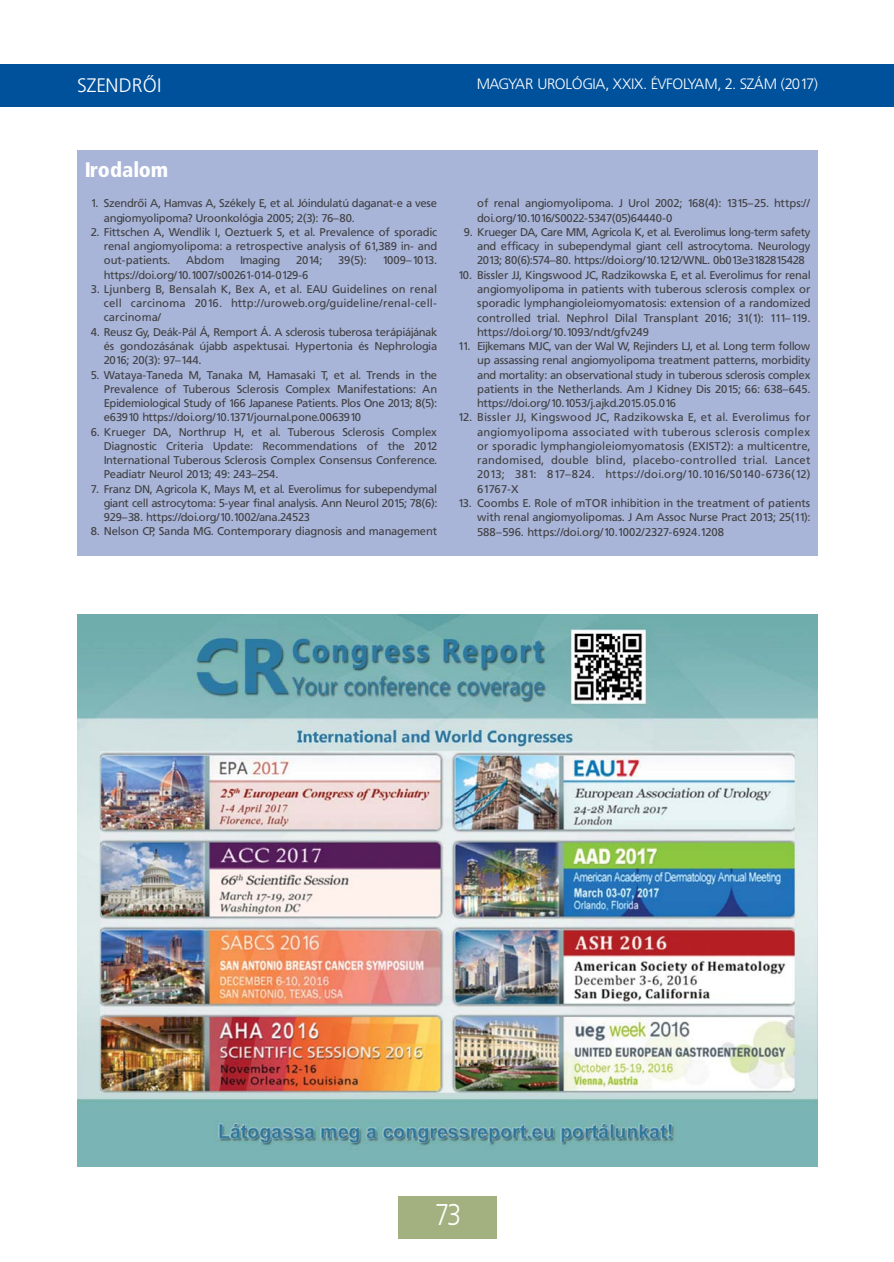
<style>
.page{position:relative;width:894px;height:1262px;background:#fff}
.page>*{position:absolute;margin:0;border:0;box-sizing:border-box;transform-origin:0 0}
.t1{font:30px "Frutiger Lt PFL";color:#fff;scale:.85 1}
.t2{font:21px "Frutiger Blk Cn PFL";letter-spacing:.01em;color:#fff}
.t3{font:19.5px "Frutiger Lt PFL";letter-spacing:.05em;color:#fff}
.t4{font:15px "Frutiger Lt PFL";letter-spacing:.025em;color:#fff}
.t5{font:11.25px/14.2px "Frutiger PFL";letter-spacing:.035em;color:#404041;text-align:justify}
</style>
<div class="page">
<div style="left:0;top:64px;width:893px;height:43px;background:#00519c"></div>
<div style="left:398px;top:1195px;width:98px;height:43px;background:#a2b17f"></div>
<div style="left:77px;top:149px;width:740px;height:406px;background:#a8b4d8"></div>
<img style="left:77px;top:614px;width:740px;height:552px">
<h3 class="t3" style="left:77px;top:77px;width:85px">SZENDRŐI</h3>
<h3 class="t4" style="left:476px;top:78px;width:342px">MAGYAR UROLÓGIA, XXIX. ÉVFOLYAM, 2. SZÁM (2017)</h3>
<h2 class="t2" style="left:85px;top:161px;width:85px">Irodalom</h2>
<p class="t5" style="left:104px;top:197px;width:334px;text-indent:-13px">1. Szendrői A, Hamvas A, Székely E, et al. Jóindulatú daganat-e a vese angiomyolipoma? Uroonkológia 2005; 2(3): 76–80.</p>
<p class="t5" style="left:104px;top:226px;width:334px;text-indent:-13px">2. Fittschen A, Wendlik I, Oeztuerk S, et al. Prevalence of sporadic renal angiomyolipoma: a retrospective analysis of 61,389 in- and out-patients.</p>
<p class="t5" style="left:186px;top:254px;width:39px">Abdom</p>
<p class="t5" style="left:240px;top:254px;width:41px">Imaging</p>
<p class="t5" style="left:296px;top:254px;width:27px">2014;</p>
<p class="t5" style="left:338px;top:254px;width:29px">39(5):</p>
<p class="t5" style="left:382px;top:254px;width:56px">1009–1013.</p>
<p class="t5" style="left:104px;top:268px;width:206px">https://doi.org/10.1007/s00261-014-0129-6</p>
<p class="t5" style="left:104px;top:283px;width:334px;text-indent:-13px">3. Ljunberg B, Bensalah K, Bex A, et al. EAU Guidelines on renal cell carcinoma 2016. http://uroweb.org/guideline/renal-cell&shy;carcino ma/</p>
<p class="t5" style="left:104px;top:325px;width:334px;text-indent:-13px">4. Reusz Gy, Deák-Pál Á, Remport Á. A sclerosis tuberosa terápiájának és gondozásának újabb aspektusai. Hypertonia és Nephrologia 2016; 20(3): 97–144.</p>
<p class="t5" style="left:104px;top:368px;width:334px;text-indent:-13px">5. Wataya-Taneda M, Tanaka M, Hamasaki T, et al. Trends in the Prevalence of Tuberous Sclerosis Complex Manifestations: An Epidemiological Study of 166 Japanese Patients. Plos One 2013; 8(5): e63910 https://doi.org/10.1371/journal.pone.0063910</p>
<p class="t5" style="left:104px;top:425px;width:334px;text-indent:-13px">6. Krueger DA, Northrup H, et al. Tuberous Sclerosis Complex Diagnostic Criteria Update: Recommendations of the 2012<br>International Tuberous Sclerosis Complex Consensus Conference.<br>Peadiatr Neurol 2013; 49: 243–254.</p>
<p class="t5" style="left:104px;top:482px;width:334px;text-indent:-13px">7. Franz DN, Agricola K, Mays M, et al. Everolimus for subependymal giant cell astrocytoma: 5-year final analysis. Ann Neurol 2015; 78(6):<br>929–38. https://doi.org/10.1002/ana.24523</p>
<p class="t5" style="left:91px;top:525px;width:347px">8. Nelson CP, Sanda MG. Contemporary diagnosis and management</p>
<p class="t5" style="left:477px;top:197px;width:334px">of renal angiomyolipoma. J Urol 2002; 168(4): 1315–25. https:// doi.org/10.1016/S0022-5347(05)64440-0</p>
<p class="t5" style="left:477px;top:226px;width:334px;text-indent:-13px">9. Krueger DA, Care MM, Agricola K, et al. Everolimus long-term safety and efficacy in subependymal giant cell astrocytoma. Neurology 2013; 80(6):574–80. https://doi.org/10.1212/WNL. 0b013e3182815428</p>
<p class="t5" style="left:477px;top:268px;width:334px;text-indent:-19px">10. Bissler JJ, Kingswood JC, Radzikowska E, et al. Everolimus for renal angiomyolipoma in patients with tuberous sclerosis complex or sporadic lymphangioleiomyomatosis: extension of a randomized controlled trial. Nephrol Dilal Transplant 2016; 31(1): 111–119. https://doi.org/10.1093/ndt/gfv249</p>
<p class="t5" style="left:477px;top:340px;width:334px;text-indent:-19px">11. Eijkemans MJC, van der Wal W, Rejinders LJ, et al. Long term follow up assassing renal angiomyolipoma treatment patterns, morbidity and mortality: an observational study in tuberous sclerosis complex patients in the Netherlands. Am J Kidney Dis 2015; 66: 638–645. https://doi.org/10.1053/j.ajkd.2015.05.016</p>
<p class="t5" style="left:477px;top:411px;width:334px;text-indent:-19px">12. Bissler JJ, Kingswood JC, Radzikowska E, et al. Everolimus for angiomyolipoma associated with tuberous sclerosis complex or sporadic lymphangioleiomyomatosis (EXIST2): a multicentre, randomised, double blind, placebo-controlled trial. Lancet 2013; 381: 817–824. https://doi.org/10.1016/S0140-6736(12)<br>61767-X</p>
<p class="t5" style="left:477px;top:497px;width:334px;text-indent:-19px">13. Coombs E. Role of mTOR inhibition in the treatment of patients with renal angiomyolipomas. J Am Assoc Nurse Pract 2013; 25(11):<br>588–596. https://doi.org/10.1002/2327-6924.1208</p>
<h1 class="t1" style="left:435px;top:1202px;width:31px">73</h1>
</div>
